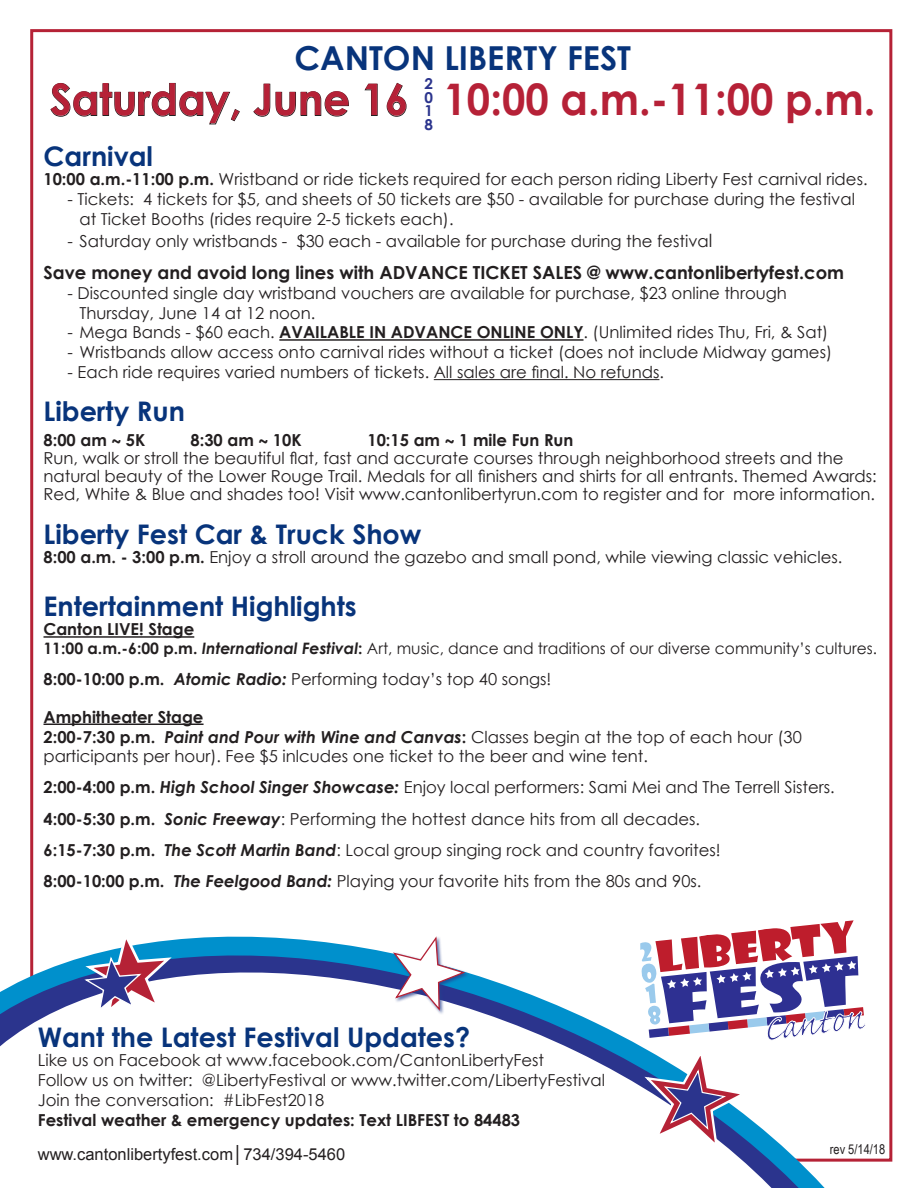
<style>
.page{position:relative;width:918px;height:1188px;background:#fff}
.page>*{position:absolute;margin:0;border:0;box-sizing:border-box;transform-origin:0 0}
.t1{font:700 43.5px "Century Gothic";color:#b62137;scale:.96 1}
.t2{font:700 33px "Century Gothic";color:#08347b}
.t3{font:700 27px "Century Gothic";color:#08347b}
.t4{font:700 18px "Century Gothic";color:#231f20}
.t5{font:16.5px/18px "Century Gothic";color:#231f20}
.t6{font:700 16.5px "Century Gothic";color:#231f20}
.t7{font:16.5px "Arial";color:#231f20}
.t8{font:15.75px "Century Gothic";color:#231f20}
.t9{font:700 15px "Century Gothic";color:#2b348d}
.t10{font:13.5px "Arial Narrow";color:#231f20}
.s1{font-weight:700}
.s2{font-size:18px}
.s3{font-weight:700;font-style:italic}
</style>
<div class="page">
<hr style="left:279px;top:339px;width:305px;height:2px;background:#231f20">
<hr style="left:434px;top:379px;width:225px;height:1px;background:#231f20">
<hr style="left:44px;top:636px;width:150px;height:2px;background:#231f20">
<hr style="left:44px;top:724px;width:160px;height:1px;background:#231f20">
<svg style="left:0;top:931px;width:893px;height:257px"></svg>
<div style="left:392px;top:936px;width:78px;height:79px;background:#253f8e;opacity:.75"></div>
<svg style="left:391px;top:936px;width:76px;height:77px"></svg>
<svg style="left:641px;top:1049px;width:110px;height:103px"></svg>
<svg style="left:81px;top:932px;width:94px;height:85px"></svg>
<svg style="left:640px;top:920px;width:226px;height:121px"></svg>
<svg style="left:346px;top:1022px;width:127px;height:33px"></svg>
<svg style="left:50px;top:83px;width:190px;height:42px"></svg>
<svg style="left:253px;top:82px;width:154px;height:35px"></svg>
<p class="t2" style="left:295px;top:33px;width:338px">CANTON LIBERTY FEST</p>
<p class="t1" style="left:50px;top:67px;width:861px">Saturday, June 16 10:00 a.m.-11:00 p.m.</p>
<p class="t9" style="left:425px;top:73px;width:10px">2</p>
<p class="t9" style="left:425px;top:86px;width:10px">0</p>
<p class="t9" style="left:425px;top:100px;width:10px">1</p>
<p class="t9" style="left:425px;top:113px;width:10px">8</p>
<p class="t3" style="left:44px;top:135px;width:111px">Carnival</p>
<p class="t5" style="left:44px;top:170px;width:826px"><span class="s1">10:00 a.m.-11:00 p.m.</span> Wristband or ride tickets required for each person riding Liberty Fest carnival rides.</p>
<p class="t5" style="left:68px;top:190px;width:789px">- Tickets: 4 tickets for $5, and sheets of 50 tickets are $50 - available for purchase during the festival</p>
<p class="t5" style="left:80px;top:210px;width:376px">at Ticket Booths (rides require 2-5 tickets each).</p>
<p class="t5" style="left:68px;top:231px;width:646px">- Saturday only wristbands - $30 each - available for purchase during the festiva<span class="s2">l</span></p>
<p class="t4" style="left:44px;top:259px;width:802px">Save money and avoid long lines with ADVANCE TICKET SALES @ www.cantonlibertyfest.com</p>
<p class="t5" style="left:68px;top:284px;width:721px">- Discounted single day wristband vouchers are available for purchase, $23 online through</p>
<p class="t5" style="left:80px;top:303px;width:237px">Thursday, June 14 at 12 noon.</p>
<p class="t5" style="left:68px;top:323px;width:762px">- Mega Bands - $60 each. <span class="s1">AVAILABLE IN ADVANCE ONLINE ONLY</span>. (Unlimited rides Thu, Fri, &amp; Sat)</p>
<p class="t5" style="left:68px;top:343px;width:766px">- Wristbands allow access onto carnival rides without a ticket (does not include Midway games)</p>
<p class="t5" style="left:68px;top:363px;width:598px">- Each ride requires varied numbers of tickets. All sales are final. No refunds.</p>
<p class="t3" style="left:44px;top:391px;width:143px">Liberty Run</p>
<p class="t6" style="left:44px;top:428px;width:103px">8:00 am 5K</p>
<p class="t6" style="left:190px;top:428px;width:113px">8:30 am 10K</p>
<p class="t6" style="left:368px;top:428px;width:207px">10:15 am 1 mile Fun Run</p>
<p class="t5" style="left:44px;top:449px;width:835px">Run, walk or stroll the beautiful flat, fast and accurate courses through neighborhood streets and the natural beauty of the Lower Rouge Trail. Medals for all finishers and shirts for all entrants. Themed Awards:<br>Red, White &amp; Blue and shades too! Visit www.cantonlibertyrun.com to register and for more information.</p>
<p class="t3" style="left:44px;top:513px;width:380px">Liberty Fest Car &amp; Truck Show</p>
<p class="t5" style="left:44px;top:548px;width:801px"><span class="s1">8:00 a.m. - 3:00 p.m.</span> Enjoy a stroll around the gazebo and small pond, while viewing classic vehicles.</p>
<p class="t3" style="left:44px;top:585px;width:315px">Entertainment Highlights</p>
<p class="t6" style="left:44px;top:617px;width:152px">Canton LIVE! Stage</p>
<p class="t8" style="left:44px;top:638px;width:835px"><span class="s1">11:00 a.m.-6:00 p.m.</span> <span class="s3">International Festival</span><span class="s1">:</span> Art, music, dance and traditions of our diverse community’s cultures.</p>
<p class="t5" style="left:44px;top:670px;width:509px"><span class="s1">8:00-10:00 p.m.</span> <span class="s3">Atomic Radio:</span> Performing today’s top 40 songs!</p>
<p class="t6" style="left:44px;top:704px;width:162px">Amphitheater Stage</p>
<p class="t5" style="left:44px;top:726px;width:760px;line-height:19.8px"><span class="s1">2:00-7:30 p.m.</span> <span class="s3">Paint and Pour with Wine and Canvas</span><span class="s1">:</span> Classes begin at the top of each hour (30 participants per hour). Fee $5 inlcudes one ticket to the beer and wine tent.</p>
<p class="t5" style="left:44px;top:778px;width:793px"><span class="s1">2:00-4:00 p.m.</span> <span class="s3">High School Singer Showcase:</span> Enjoy local performers: Sami Mei and The Terrell Sisters.</p>
<p class="t5" style="left:44px;top:810px;width:658px"><span class="s1">4:00-5:30 p.m.</span> <span class="s3">Sonic Freeway</span>: Performing the hottest dance hits from all decades.</p>
<p class="t5" style="left:44px;top:841px;width:679px"><span class="s1">6:15-7:30 p.m.</span> <span class="s3">The Scott Martin Band</span>: Local group singing rock and country favorites!</p>
<p class="t5" style="left:44px;top:871px;width:659px"><span class="s1">8:00-10:00 p.m.</span> <span class="s3">The Feelgood Band:</span> Playing your favorite hits from the 80s and 90s.</p>
<p class="t3" style="left:38px;top:1016px;width:434px">Want the Latest Festival Updates?</p>
<p class="t5" style="left:38px;top:1051px;width:508px">Like us on Facebook at www.facebook.com/CantonLibertyFest</p>
<p class="t5" style="left:38px;top:1071px;width:569px">Follow us on twitter: @LibertyFestival or www.twitter.com/LibertyFestival</p>
<p class="t5" style="left:38px;top:1091px;width:288px">Join the conversation: #LibFest2018</p>
<p class="t6" style="left:38px;top:1107px;width:484px">Festival weather &amp; emergency updates: Text LIBFEST to 84483</p>
<p class="t7" style="left:38px;top:1143px;width:309px">www.cantonlibertyfest.com│734/394-5460</p>
<p class="t10" style="left:830px;top:1140px;width:57px">rev 5/14/18</p>
</div>
